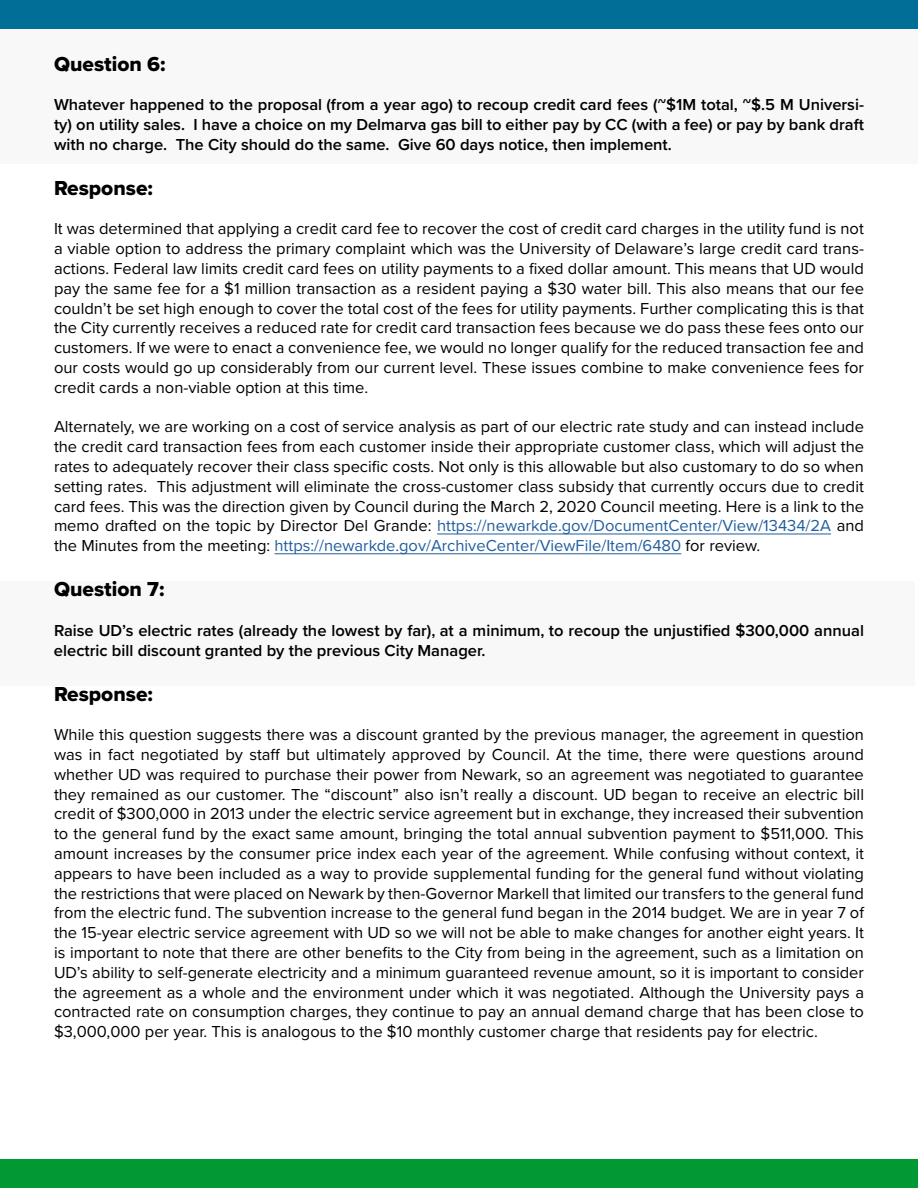
<style>
.page{position:relative;width:918px;height:1188px;background:#fff}
.page>*{position:absolute;margin:0;border:0;box-sizing:border-box;transform-origin:0 0}
.t1{font:21px "Proxima Nova Extrabld";color:#000}
.t2{font:16.5px/19.8px "Proxima Nova";color:#000;text-align:justify}
.t3{font:600 16.5px/19.8px "Proxima Nova";color:#000;text-align:justify}
.s1{color:#215e9e}
</style>
<div class="page">
<div style="left:0;top:1159px;width:918px;height:29px;background:#093"></div>
<div style="left:0;top:0;width:918px;height:29px;background:#006e96"></div>
<div style="left:0;top:29px;width:918px;height:135px;background:#f8f8f8"></div>
<hr style="left:437px;top:534px;width:394px;height:1px;background:#215e9e">
<hr style="left:275px;top:553px;width:406px;height:1px;background:#215e9e">
<div style="left:0;top:581px;width:915px;height:105px;background:#f8f8f8"></div>
<p class="t1" style="left:54px;top:48px;width:113px">Question 6:</p>
<p class="t3" style="left:54px;top:94px;width:812px">Whatever happened to the proposal (from a year ago) to recoup credit card fees (~$1M total, ~$.5 M Universi&shy;ty) on utility sales. I have a choice on my Delmarva gas bill to either pay by CC (with a fee) or pay by bank draft with no charge. The City should do the same. Give 60 days notice, then implement.</p>
<p class="t1" style="left:54px;top:172px;width:100px">Response:</p>
<p class="t2" style="left:54px;top:218px;width:812px">It was determined that applying a credit card fee to recover the cost of credit card charges in the utility fund is not a viable option to address the primary complaint which was the University of Delaware’s large credit card trans&shy;actions. Federal law limits credit card fees on utility payments to a fixed dollar amount. This means that UD would pay the same fee for a $1 million transaction as a resident paying a $30 water bill. This also means that our fee couldn’t be set high enough to cover the total cost of the fees for utility payments. Further complicating this is that the City currently receives a reduced rate for credit card transaction fees because we do pass these fees onto our customers. If we were to enact a convenience fee, we would no longer qualify for the reduced transaction fee and our costs would go up considerably from our current level. These issues combine to make convenience fees for credit cards a non-viable option at this time.</p>
<p class="t2" style="left:54px;top:416px;width:812px">Alternately, we are working on a cost of service analysis as part of our electric rate study and can instead include the credit card transaction fees from each customer inside their appropriate customer class, which will adjust the rates to adequately recover their class specific costs. Not only is this allowable but also customary to do so when setting rates. This adjustment will eliminate the cross-customer class subsidy that currently occurs due to credit card fees. This was the direction given by Council during the March 2, 2020 Council meeting. Here is a link to the memo drafted on the topic by Director Del Grande: <span class="s1">https://newarkde.gov/DocumentCenter/View/13434/2A</span> and the Minutes from the meeting: <span class="s1">https://newarkde.gov/ArchiveCenter/ViewFile/Item/6480</span> for review.</p>
<p class="t1" style="left:54px;top:574px;width:112px">Question 7:</p>
<p class="t3" style="left:54px;top:620px;width:812px">Raise UD’s electric rates (already the lowest by far), at a minimum, to recoup the unjustified $300,000 annual electric bill discount granted by the previous City Manager.</p>
<p class="t1" style="left:54px;top:678px;width:100px">Response:</p>
<p class="t2" style="left:54px;top:724px;width:812px">While this question suggests there was a discount granted by the previous manager, the agreement in question was in fact negotiated by staff but ultimately approved by Council. At the time, there were questions around whether UD was required to purchase their power from Newark, so an agreement was negotiated to guarantee they remained as our customer. The “discount” also isn’t really a discount. UD began to receive an electric bill credit of $300,000 in 2013 under the electric service agreement but in exchange, they increased their subvention to the general fund by the exact same amount, bringing the total annual subvention payment to $511,000. This amount increases by the consumer price index each year of the agreement. While confusing without context, it appears to have been included as a way to provide supplemental funding for the general fund without violating the restrictions that were placed on Newark by then-Governor Markell that limited our transfers to the general fund from the electric fund. The subvention increase to the general fund began in the 2014 budget. We are in year 7 of the 15-year electric service agreement with UD so we will not be able to make changes for another eight years. It is important to note that there are other benefits to the City from being in the agreement, such as a limitation on UD’s ability to self-generate electricity and a minimum guaranteed revenue amount, so it is important to consider the agreement as a whole and the environment under which it was negotiated. Although the University pays a contracted rate on consumption charges, they continue to pay an annual demand charge that has been close to $3,000,000 per year. This is analogous to the $10 monthly customer charge that residents pay for electric.</p>
</div>
